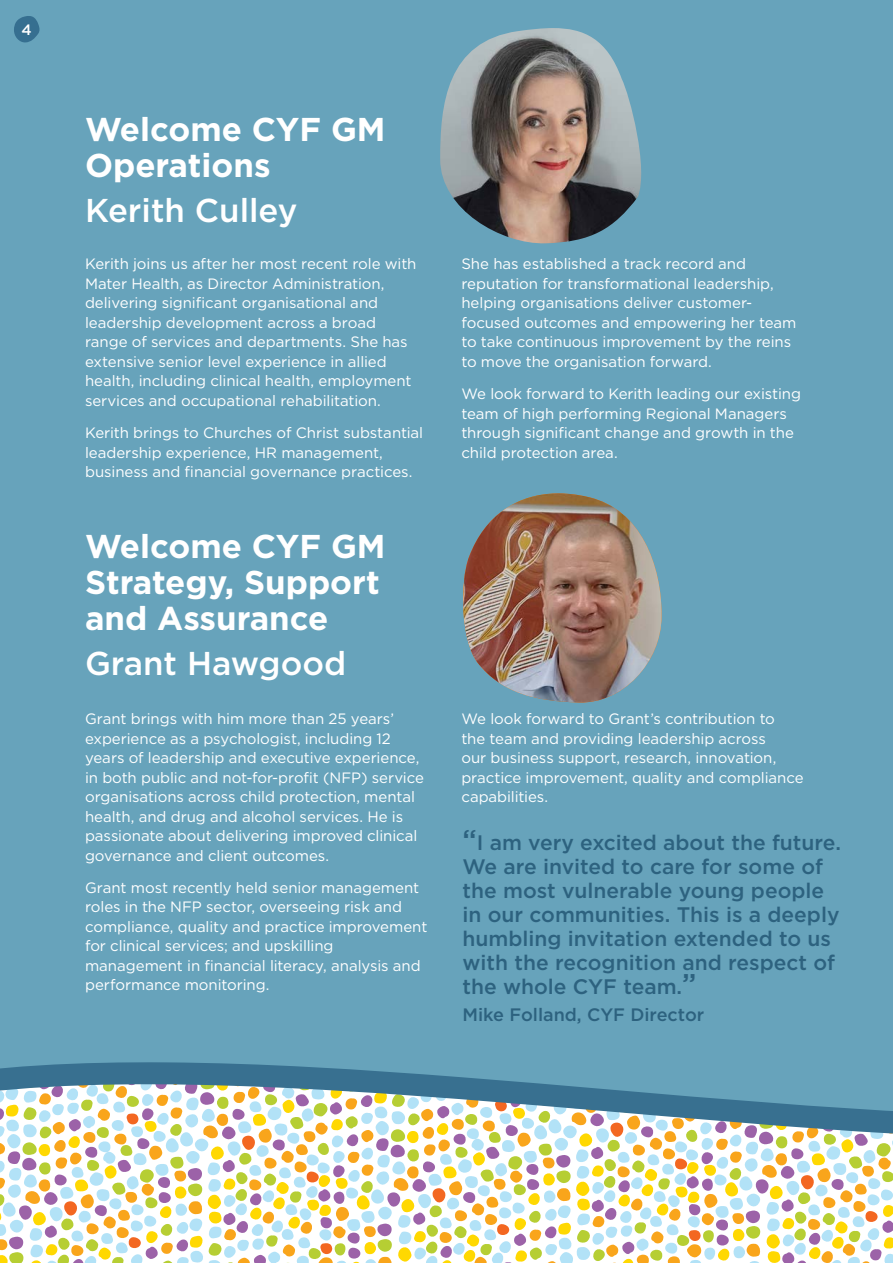
<style>
.page{position:relative;width:893px;height:1263px;background:#fff}
.page>*{position:absolute;margin:0;border:0;box-sizing:border-box;transform-origin:0 0}
.Body{font:700 33px/36px "Gotham";color:#fff}
.Body-2{font:500 33px "Gotham";color:#fff}
.Body-3{font:500 21px/24px "Gotham";color:#2d627f}
.Body-4{font:500 18px "Gotham";color:#2d627f}
.Body-5{font:15px/19.5px "Gotham";letter-spacing:-.005em;color:#fff}
.Body-6{font:500 15px "Gotham";color:#fff}
.s1{font-size:28.5px}
</style>
<div class="page">
<div style="left:0;top:0;width:893px;height:1142px;background:#67a3bb"></div>
<img style="left:440px;top:28px;width:202px;height:216px">
<img style="left:463px;top:493px;width:199px;height:210px">
<svg style="left:14px;top:16px;width:26px;height:27px"></svg>
<svg style="left:0;top:1148px;width:893px;height:115px"></svg>
<svg style="left:0;top:1062px;width:893px;height:86px"></svg>
<p class="Body-6" style="left:21px;top:19px;width:12px">4</p>
<p class="Body" style="left:85px;top:111px;width:302px">Welcome CYF GM<br>Operations</p>
<p class="Body-2" style="left:85px;top:188px;width:214px">Kerith Culley</p>
<p class="Body-5" style="left:85px;top:254px;width:333px">Kerith joins us after her most recent role with Mater Health, as Director Administration, delivering significant organisational and leadership development across a broad range of services and departments. She has extensive senior level experience in allied health, including clinical health, employment services and occupational rehabilitation.</p>
<p class="Body-5" style="left:85px;top:423px;width:340px">Kerith brings to Churches of Christ substantial leadership experience, HR management, business and financial governance practices.</p>
<p class="Body" style="left:85px;top:528px;width:302px">Welcome CYF GM<br>Strategy, Support and Assurance</p>
<p class="Body-2" style="left:85px;top:642px;width:263px">Grant Hawgood</p>
<p class="Body-5" style="left:85px;top:709px;width:340px">Grant brings with him more than 25 years’ experience as a psychologist, including 12 years of leadership and executive experience, in both public and not-for-profit (NFP) service organisations across child protection, mental health, and drug and alcohol services. He is passionate about delivering improved clinical governance and client outcomes.</p>
<p class="Body-5" style="left:85px;top:877px;width:344px">Grant most recently held senior management roles in the NFP sector, overseeing risk and compliance, quality and practice improvement for clinical services; and upskilling management in financial literacy, analysis and performance monitoring.</p>
<p class="Body-5" style="left:461px;top:254px;width:337px">She has established a track record and reputation for transformational leadership, helping organisations deliver customer&shy;focused outcomes and empowering her team to take continuous improvement by the reins to move the organisation forward.</p>
<p class="Body-5" style="left:461px;top:384px;width:341px">We look forward to Kerith leading our existing team of high performing Regional Managers through significant change and growth in the child protection area.</p>
<p class="Body-5" style="left:461px;top:709px;width:344px">We look forward to Grant’s contribution to<br>the team and providing leadership across<br>our business support, research, innovation, practice improvement, quality and compliance capabilities.</p>
<p class="Body-3" style="left:462px;top:831px;width:380px"><span class="s1">“</span>I am very excited about the future.<br>We are invited to care for some of the most vulnerable young people in our communities. This is a deeply humbling invitation extended to us with the recognition and respect of the whole CYF team.<span class="s1">”</span></p>
<p class="Body-4" style="left:462px;top:1003px;width:243px">Mike Folland, CYF Director</p>
</div>
